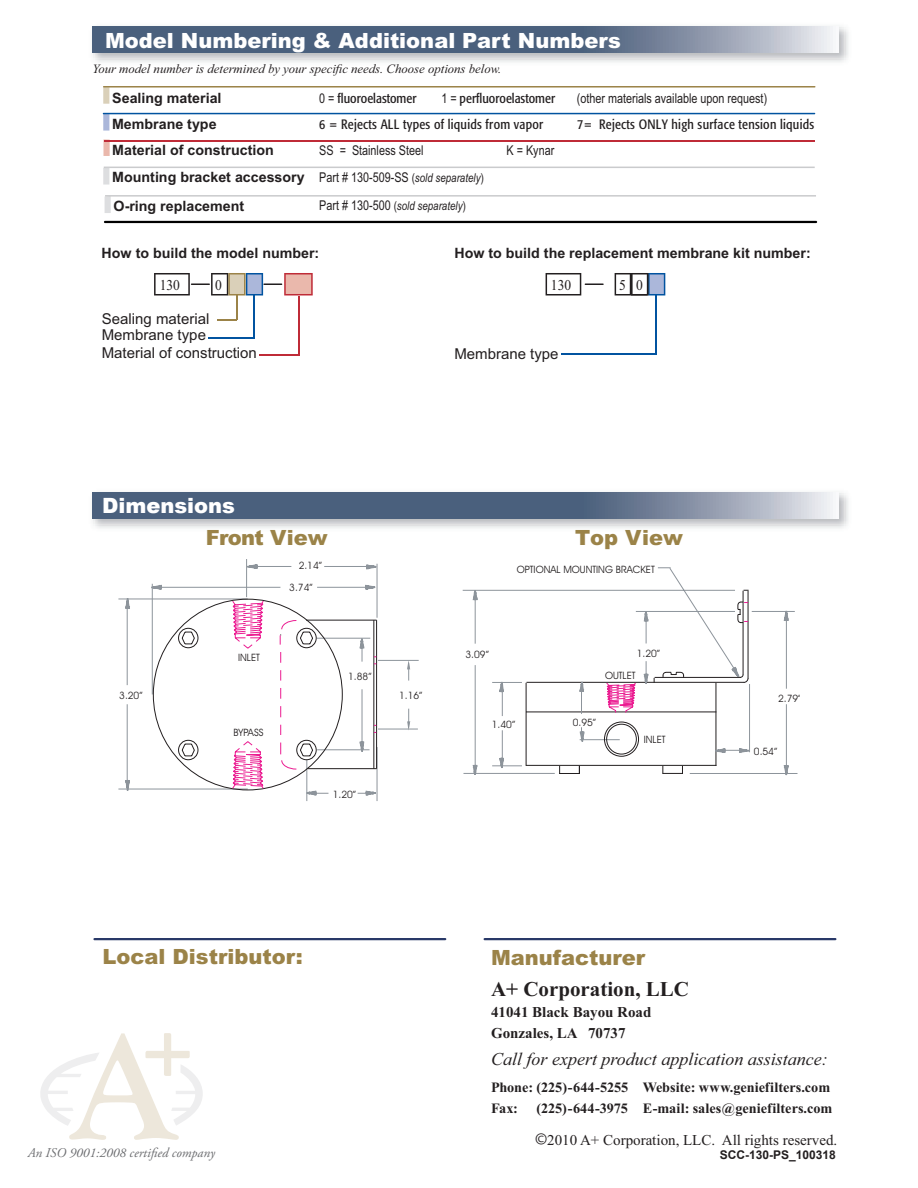
<style>
.page{position:relative;width:918px;height:1188px;background:#fff}
.page>*{position:absolute;margin:0;border:0;box-sizing:border-box;transform-origin:0 0}
.t1{font:900 21px "Arial";color:#fff}
.t2{font:900 21px "Arial";color:#9b8348}
.t3{font:700 21px "Times New Roman";color:#231f20}
.t4{font:900 21px "Arial";letter-spacing:-.035em;color:#9b8348}
.t5{font:italic 18px "Times New Roman";color:#231f20}
.t6{font:15px "Arial";color:#231f20}
.t7{font:15px "Times New Roman";color:#231f20}
.t8{font:700 15px/21px "Times New Roman";color:#231f20}
.t9{font:15px "Times New Roman";color:#231f20;scale:.9 1}
.t10{font:700 14.25px "Arial";color:#231f20}
.t11{font:700 14.25px/21px "Times New Roman";color:#231f20}
.t12{font:13.5px "Arial";color:#231f20;scale:.8 1}
.t13{font:condensed 13.5px "Formata";letter-spacing:.02em;color:#231f20}
.t14{font:condensed 13.5px "Formata";color:#231f20}
.t15{font:italic 13.35px "Adobe Garamond Pro";color:#6c6d70}
.t16{font:italic 12.75px "Times New Roman";color:#231f20}
.t17{font:italic 12.15px "Arial";color:#231f20;scale:.8 1}
.File_Reference_Name{font:700 12px "Arial";color:#231f20}
.t18{font:10.2px "Avant Garde IT Cby BT";color:#231f20}
.s1{font-family:"Arial";font-stretch:normal}
.s2{font-size:12.15px}
.s3{font-style:italic;font-size:12.15px}
.s4{font-style:normal;font-size:13.5px}
.s5{font-style:normal}
.s6{font-family:"Myriad";font-size:18px}
</style>
<div class="page">
<img style="left:92px;top:492px;width:756px;height:36px">
<svg style="left:93px;top:493px;width:745px;height:26px;background:#64768f"></svg>
<svg style="left:40px;top:1033px;width:163px;height:107px"></svg>
<hr style="left:94px;top:938px;width:351px;height:2px;background:#293968">
<hr style="left:485px;top:938px;width:350px;height:2px;background:#293968">
<img style="left:92px;top:26px;width:756px;height:36px">
<svg style="left:93px;top:26px;width:745px;height:26px;background:#64768f"></svg>
<div style="left:103px;top:87px;width:6px;height:17px;background:#dad0b9"></div>
<div style="left:103px;top:114px;width:6px;height:17px;background:#abb7da"></div>
<hr style="left:103px;top:86px;width:712px;height:2px;background:#9b8348">
<hr style="left:103px;top:113px;width:712px;height:1px;background:#0153a0">
<div style="left:103px;top:168px;width:6px;height:17px;background:#dddee0"></div>
<svg style="left:104px;top:167px;width:711px;height:2px"></svg>
<hr style="left:208px;top:338px;width:46px;height:1px;background:#0153a0">
<hr style="left:236px;top:295px;width:2px;height:25px;background:#9b8348">
<hr style="left:217px;top:319px;width:20px;height:2px;background:#9b8348">
<svg style="left:154px;top:273px;width:159px;height:22px"></svg>
<hr style="left:253px;top:295px;width:2px;height:43px;background:#0153a0">
<svg style="left:546px;top:273px;width:58px;height:22px"></svg>
<hr style="left:655px;top:295px;width:2px;height:59px;background:#0153a0">
<hr style="left:562px;top:354px;width:94px;height:1px;background:#0153a0">
<div style="left:103px;top:139px;width:7px;height:17px;background:#eab8ac"></div>
<hr style="left:104px;top:140px;width:711px;height:1px;background:#bf2b37">
<hr style="left:259px;top:355px;width:40px;height:1px;background:#bf2b37">
<hr style="left:298px;top:296px;width:2px;height:59px;background:#bf2b37">
<svg style="left:615px;top:273px;width:50px;height:22px"></svg>
<div style="left:105px;top:196px;width:6px;height:17px;background:#dddee0"></div>
<svg style="left:105px;top:195px;width:711px;height:2px"></svg>
<hr style="left:104px;top:221px;width:713px;height:2px;background:#000">
<hr style="left:246px;top:559px;width:1px;height:38px;background:#8d949b">
<svg style="left:118px;top:568px;width:617px;height:222px"></svg>
<svg style="left:471px;top:763px;width:8px;height:21px"></svg>
<svg style="left:472px;top:582px;width:8px;height:20px"></svg>
<hr style="left:743px;top:591px;width:1px;height:84px;background:#231f20">
<hr style="left:748px;top:591px;width:1px;height:87px;background:#231f20">
<hr style="left:527px;top:712px;width:189px;height:1px;background:#231f20">
<hr style="left:527px;top:765px;width:189px;height:1px;background:#231f20">
<hr style="left:527px;top:682px;width:217px;height:1px;background:#231f20">
<hr style="left:526px;top:683px;width:1px;height:83px;background:#231f20">
<hr style="left:502px;top:730px;width:1px;height:34px;background:#8d949b">
<svg style="left:498px;top:755px;width:7px;height:22px"></svg>
<svg style="left:578px;top:727px;width:7px;height:24px"></svg>
<svg style="left:559px;top:766px;width:21px;height:8px"></svg>
<hr style="left:502px;top:685px;width:1px;height:31px;background:#8d949b">
<svg style="left:498px;top:673px;width:8px;height:21px"></svg>
<svg style="left:578px;top:673px;width:8px;height:41px"></svg>
<hr style="left:786px;top:704px;width:1px;height:68px;background:#8d949b">
<hr style="left:716px;top:683px;width:1px;height:83px;background:#231f20">
<hr style="left:690px;top:773px;width:108px;height:1px;background:#8d949b">
<svg style="left:663px;top:766px;width:20px;height:8px"></svg>
<svg style="left:783px;top:763px;width:6px;height:13px"></svg>
<hr style="left:786px;top:614px;width:1px;height:75px;background:#8d949b">
<hr style="left:752px;top:611px;width:43px;height:1px;background:#8d949b">
<svg style="left:783px;top:610px;width:6px;height:13px"></svg>
<hr style="left:378px;top:729px;width:40px;height:1px;background:#8d949b">
<svg style="left:407px;top:709px;width:3px;height:22px"></svg>
<hr style="left:118px;top:599px;width:130px;height:1px;background:#8d949b">
<hr style="left:378px;top:660px;width:41px;height:1px;background:#8d949b">
<svg style="left:407px;top:661px;width:3px;height:20px"></svg>
<svg style="left:658px;top:567px;width:13px;height:1px"></svg>
<svg style="left:124px;top:562px;width:261px;height:239px"></svg>
<svg style="left:604px;top:601px;width:148px;height:156px"></svg>
<h1 class="t1" style="left:105px;top:25px;width:517px">Model Numbering &amp; Additional Part Numbers</h1>
<p class="t16" style="left:92px;top:60px;width:411px">Your model number is determined by your specific needs. Choose options below.</p>
<p class="t10" style="left:112px;top:87px;width:111px">Sealing material</p>
<p class="t14" style="left:319px;top:90px;width:99px"><span class="s1">0 =</span> fluoroelastomer</p>
<p class="t14" style="left:441px;top:90px;width:115px"><span class="s1">1 =</span> perfluoroelastomer</p>
<p class="t12" style="left:577px;top:88px;width:239px">(other materials available upon request)</p>
<p class="t10" style="left:112px;top:114px;width:106px">Membrane type</p>
<p class="t13" style="left:319px;top:116px;width:226px">6 = Rejects ALL types of liquids from vapor</p>
<p class="t13" style="left:577px;top:116px;width:239px">7= Rejects ONLY high surface tension liquids</p>
<p class="t10" style="left:112px;top:140px;width:163px">Material of construction</p>
<p class="t12" style="left:319px;top:141px;width:132px">SS = Stainless Steel</p>
<p class="t10" style="left:112px;top:167px;width:194px">Mounting bracket accessory</p>
<p class="t12" style="left:319px;top:168px;width:207px">Part # 130-509-SS <span class="s2">(</span><span class="s3">sold separately</span><span class="s2">)</span></p>
<p class="t10" style="left:114px;top:196px;width:132px">O-ring replacement</p>
<p class="t17" style="left:319px;top:198px;width:185px"><span class="s4">Part # 130-500</span> <span class="s5">(</span>sold separately<span class="s5">)</span></p>
<p class="t12" style="left:507px;top:141px;width:61px">K = Kynar</p>
<p class="t10" style="left:102px;top:243px;width:219px">How to build the model number:</p>
<p class="t9" style="left:160px;top:276px;width:24px">130</p>
<p class="t9" style="left:215px;top:276px;width:9px">0</p>
<p class="t6" style="left:102px;top:308px;width:109px">Sealing material</p>
<p class="t6" style="left:102px;top:325px;width:106px">Membrane type</p>
<p class="t6" style="left:102px;top:343px;width:157px">Material of construction</p>
<h1 class="t1" style="left:102px;top:491px;width:135px">Dimensions</h1>
<p class="t10" style="left:454px;top:243px;width:358px">How to build the replacement membrane kit number:</p>
<p class="t9" style="left:551px;top:276px;width:24px">130</p>
<p class="t9" style="left:619px;top:276px;width:28px">5 0</p>
<p class="t6" style="left:454px;top:344px;width:106px">Membrane type</p>
<p class="t4" style="left:206px;top:522px;width:123px">Front View</p>
<p class="t2" style="left:575px;top:522px;width:109px">Top View</p>
<p class="t18" style="left:119px;top:689px;width:25px">3.20”</p>
<p class="t18" style="left:238px;top:651px;width:23px">INLET</p>
<p class="t18" style="left:233px;top:727px;width:32px">BYPASS</p>
<p class="t18" style="left:299px;top:559px;width:25px">2.14”</p>
<p class="t18" style="left:289px;top:581px;width:25px">3.74”</p>
<p class="t18" style="left:517px;top:564px;width:139px">OPTIONAL MOUNTING BRACKET</p>
<p class="t18" style="left:466px;top:648px;width:25px">3.09”</p>
<p class="t18" style="left:637px;top:647px;width:25px">1.20”</p>
<p class="t18" style="left:348px;top:670px;width:25px">1.88”</p>
<p class="t18" style="left:605px;top:669px;width:32px">OUTLET</p>
<p class="t18" style="left:333px;top:788px;width:25px">1.20”</p>
<p class="t18" style="left:399px;top:689px;width:25px">1.16”</p>
<p class="t18" style="left:492px;top:719px;width:25px">1.40”</p>
<p class="t18" style="left:573px;top:716px;width:25px">0.95”</p>
<p class="t18" style="left:644px;top:734px;width:23px">INLET</p>
<p class="t18" style="left:778px;top:692px;width:25px">2.79”</p>
<p class="t18" style="left:754px;top:745px;width:25px">0.54”</p>
<h1 class="t2" style="left:103px;top:942px;width:202px">Local Distributor:</h1>
<h1 class="t2" style="left:491px;top:943px;width:156px">Manufacturer</h1>
<h1 class="t3" style="left:491px;top:975px;width:200px">A+ Corporation, LLC</h1>
<p class="t8" style="left:491px;top:1001px;width:162px">41041 Black Bayou Road<br>Gonzales, LA 70737</p>
<p class="t5" style="left:491px;top:1047px;width:338px">Call for expert product application assistance:</p>
<p class="t11" style="left:491px;top:1077px;width:341px">Phone: (225)-644-5255 Website: www.geniefilters.com<br>Fax:</p>
<p class="t11" style="left:536px;top:1098px;width:297px">(225)-644-3975 E-mail: sales@geniefilters.com</p>
<p class="t7" style="left:535px;top:1129px;width:304px"><span class="s6">©</span>2010 A+ Corporation, LLC. All rights reserved.</p>
<p class="t15" style="left:28px;top:1145px;width:189px">An ISO 9001:2008 certified company</p>
<p class="File_Reference_Name" style="left:720px;top:1146px;width:118px">SCC-130-PS_100318</p>
</div>
